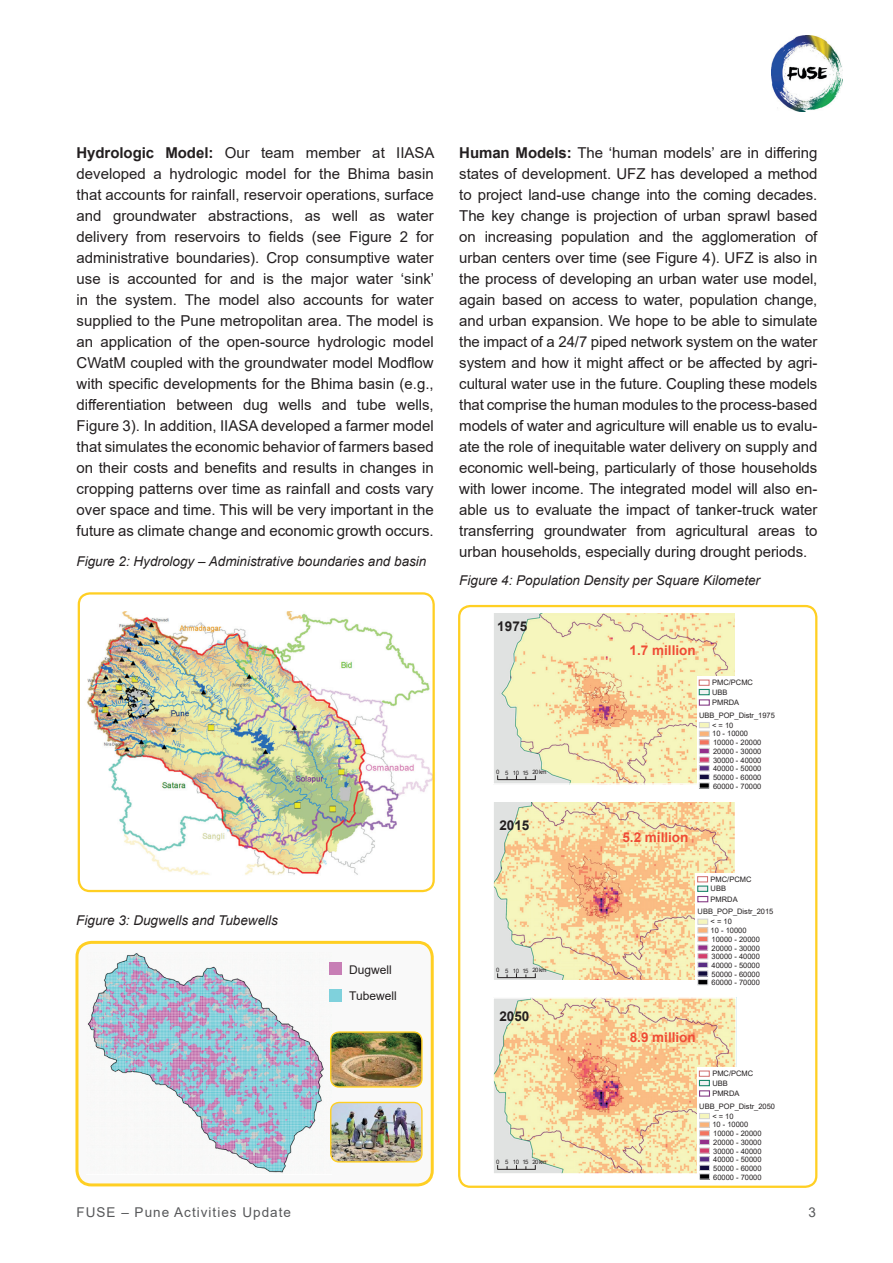
<style>
.page{position:relative;width:893px;height:1263px;background:#fff}
.page>*{position:absolute;margin:0;border:0;box-sizing:border-box;transform-origin:0 0}
.t1{font:15px/21px "Arial";color:#231f20;text-align:justify}
.t2{font:italic 13.5px "Arial";color:#231f20}
.t3{font:700 13.5px "Arial";color:#ef4b35}
.t4{font:13.5px "Arial";letter-spacing:.075em;color:#57585a}
.t5{font:700 13.5px "Arial";color:#231f20}
.t6{font:12px/25.5px "Arial";color:#231f20}
.t7{font:7.5px/8.7px "Arial";color:#231f20}
.t8{font:6px "Arial";letter-spacing:-.085em;color:#231f20}
.s1{font-weight:700}
</style>
<div class="page">
<img style="left:771px;top:35px;width:71px;height:77px">
<div style="left:458px;top:605px;width:359px;height:583px;border:2px solid #ffcf23;border-radius:11px"></div>
<img style="left:77px;top:597px;width:358px;height:291px">
<div style="left:78px;top:592px;width:357px;height:300px;border:2px solid #ffcf23;border-radius:11px"></div>
<div style="left:77px;top:942px;width:355px;height:243px;background:#f9f9f9;border-radius:15px"></div>
<div style="left:75px;top:941px;width:359px;height:245px;border:3px solid #ffcf23;border-radius:15px"></div>
<img style="left:87px;top:953px;width:245px;height:220px">
<img style="left:331px;top:1032px;width:90px;height:55px">
<div style="left:330px;top:1031px;width:93px;height:57px;border:1px solid #ffcf23;border-radius:9px"></div>
<img style="left:331px;top:1102px;width:91px;height:60px">
<div style="left:330px;top:1102px;width:93px;height:60px;border:1px solid #ffcf23;border-radius:9px"></div>
<div style="left:329px;top:962px;width:13px;height:13px;background:#c77eb5"></div>
<div style="left:329px;top:989px;width:13px;height:12px;background:#7fd1dc"></div>
<img style="left:494px;top:613px;width:240px;height:170px">
<div style="left:492px;top:611px;width:245px;height:174px;border:1px solid #fff"></div>
<img style="left:494px;top:802px;width:240px;height:177px">
<div style="left:492px;top:800px;width:245px;height:181px;border:1px solid #fff"></div>
<img style="left:494px;top:999px;width:241px;height:174px">
<div style="left:492px;top:997px;width:245px;height:178px;border:1px solid #fff"></div>
<div style="left:697px;top:676px;width:81px;height:114px;background:#fff"></div>
<svg style="left:699px;top:722px;width:11px;height:67px"></svg>
<svg style="left:698px;top:679px;width:12px;height:27px"></svg>
<div style="left:695px;top:873px;width:82px;height:114px;background:#fff"></div>
<svg style="left:697px;top:918px;width:11px;height:67px"></svg>
<svg style="left:697px;top:876px;width:12px;height:27px"></svg>
<div style="left:697px;top:1067px;width:82px;height:114px;background:#fff"></div>
<svg style="left:699px;top:1113px;width:11px;height:67px"></svg>
<svg style="left:698px;top:1070px;width:12px;height:27px"></svg>
<hr style="left:498px;top:779px;width:37px;height:1px;background:#231f20">
<hr style="left:498px;top:977px;width:37px;height:1px;background:#231f20">
<hr style="left:498px;top:1169px;width:37px;height:1px;background:#231f20">
<p class="t1" style="left:77px;top:142px;width:360px"><span class="s1">Hydrologic Model:</span> Our team member at IIASA developed a hydrologic model for the Bhima basin that accounts for rainfall, reservoir operations, surface and groundwater abstractions, as well as water delivery from reservoirs to fields (see Figure 2 for administrative boundaries). Crop consumptive water use is accounted for and is the major water ‘sink’ in the system. The model also accounts for water supplied to the Pune metropolitan area. The model is an application of the open-source hydrologic model CWatM coupled with the groundwater model Modflow with specific developments for the Bhima basin (e.g., differentiation between dug wells and tube wells, Figure 3). In addition, IIASA developed a farmer model that simulates the economic behavior of farmers based on their costs and benefits and results in changes in cropping patterns over time as rainfall and costs vary over space and time. This will be very important in the future as climate change and economic growth occurs.</p>
<p class="t2" style="left:77px;top:553px;width:351px">Figure 2: Hydrology – Administrative boundaries and basin</p>
<p class="t2" style="left:76px;top:911px;width:203px">Figure 3: Dugwells and Tubewells</p>
<p class="t6" style="left:349px;top:957px;width:49px">Dugwell<br>Tubewell</p>
<p class="t1" style="left:459px;top:142px;width:360px"><span class="s1">Human Models:</span> The ‘human models’ are in differing states of development. UFZ has developed a method to project land-use change into the coming decades.<br>The key change is projection of urban sprawl based on increasing population and the agglomeration of urban centers over time (see Figure 4). UFZ is also in the process of developing an urban water use model, again based on access to water, population change, and urban expansion. We hope to be able to simulate the impact of a 24/7 piped network system on the water system and how it might affect or be affected by agri&shy;cultural water use in the future. Coupling these models that comprise the human modules to the process-based models of water and agriculture will enable us to evalu&shy;ate the role of inequitable water delivery on supply and economic well-being, particularly of those households with lower income. The integrated model will also en&shy;able us to evaluate the impact of tanker-truck water transferring groundwater from agricultural areas to urban households, especially during drought periods.</p>
<p class="t2" style="left:459px;top:571px;width:302px">Figure 4: Population Density per Square Kilometer</p>
<p class="t5" style="left:497px;top:617px;width:32px">1975</p>
<p class="t8" style="left:496px;top:768px;width:52px">0 5 10 15 20 km</p>
<p class="t5" style="left:499px;top:815px;width:32px">2015</p>
<p class="t8" style="left:496px;top:966px;width:52px">0 5 10 15 20 km</p>
<p class="t5" style="left:499px;top:1007px;width:32px">2050</p>
<p class="t8" style="left:496px;top:1158px;width:52px">0 5 10 15 20 km</p>
<p class="t3" style="left:630px;top:641px;width:68px">1.7 million</p>
<p class="t7" style="left:712px;top:677px;width:42px;line-height:9.8px">PMC/PCMC<br>UBB</p>
<p class="t7" style="left:699px;top:696px;width:77px;line-height:12.3px;text-indent:13px">PMRDA<br>UBB_POP_Distr_1975</p>
<p class="t7" style="left:712px;top:721px;width:51px">&lt; = 10<br>10 - 10000<br>10000 - 20000<br>20000 - 30000<br>30000 - 40000<br>40000 - 50000<br>50000 - 60000<br>60000 - 70000</p>
<p class="t3" style="left:622px;top:828px;width:68px">5.2 million</p>
<p class="t7" style="left:711px;top:874px;width:42px;line-height:9.8px">PMC/PCMC<br>UBB</p>
<p class="t7" style="left:698px;top:893px;width:77px;line-height:12.3px;text-indent:13px">PMRDA<br>UBB_POP_Distr_2015</p>
<p class="t7" style="left:711px;top:917px;width:51px">&lt; = 10<br>10 - 10000<br>10000 - 20000<br>20000 - 30000<br>30000 - 40000<br>40000 - 50000<br>50000 - 60000<br>60000 - 70000</p>
<p class="t3" style="left:630px;top:1028px;width:68px">8.9 million</p>
<p class="t7" style="left:712px;top:1068px;width:42px;line-height:9.8px">PMC/PCMC<br>UBB</p>
<p class="t7" style="left:699px;top:1087px;width:77px;line-height:12.3px;text-indent:13px">PMRDA<br>UBB_POP_Distr_2050</p>
<p class="t7" style="left:712px;top:1111px;width:51px">&lt; = 10<br>10 - 10000<br>10000 - 20000<br>20000 - 30000<br>30000 - 40000<br>40000 - 50000<br>50000 - 60000<br>60000 - 70000</p>
<p class="t4" style="left:77px;top:1202px;width:216px">FUSE – Pune Activities Update</p>
<p class="t4" style="left:809px;top:1202px;width:9px">3</p>
</div>
